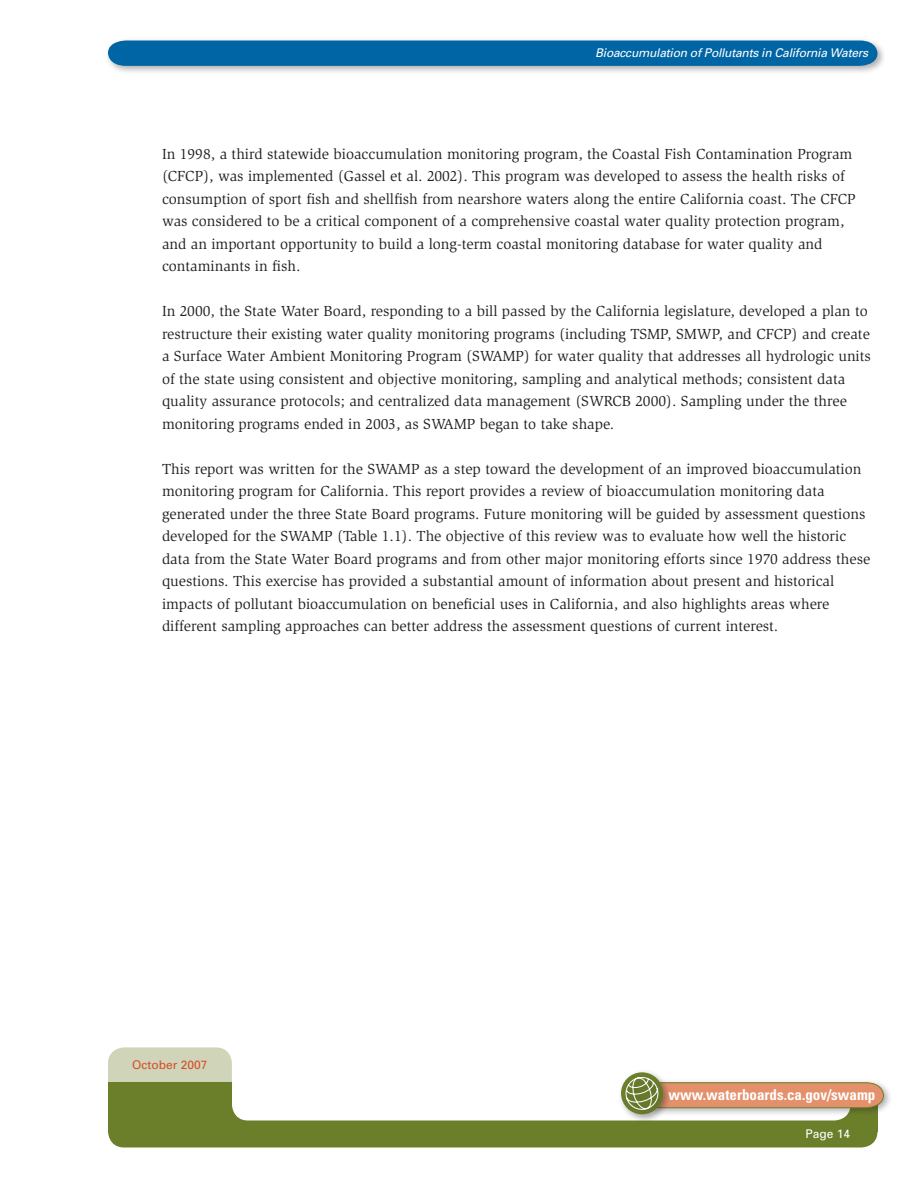
<style>
.page{position:relative;width:918px;height:1188px;background:#fff}
.page>*{position:absolute;margin:0;border:0;box-sizing:border-box;transform-origin:0 0}
.t1{font:15px/22.5px "Slimbach";color:#231f20}
.t2{font:700 condensed 15px "Univers";color:#fff}
.t3{font:italic 12px "Univers";letter-spacing:-.02em;color:#fff}
.t4{font:12px "Univers";color:#d34f29}
.t5{font:12px "Univers";color:#fff}
</style>
<div class="page">
<div style="left:108px;top:1047px;width:124px;height:54px;background:#d0d5b9;border-radius:16px"></div>
<div style="left:105px;top:37px;width:786px;height:46px;background:#231f20;opacity:.35"></div>
<div style="left:108px;top:41px;width:770px;height:25px;background:#0065a4"></div>
<div style="left:108px;top:1082px;width:770px;height:65px;background:#6b7f2a;border-radius:16px"></div>
<div style="left:232px;top:1042px;width:618px;height:78px;background:#fff;border-radius:16px"></div>
<div style="left:108px;top:1082px;width:124px;height:41px;background:#6b7f2a"></div>
<div style="left:640px;top:1079px;width:257px;height:46px;background:#231f20;opacity:.35"></div>
<div style="left:618px;top:1069px;width:59px;height:59px;background:#231f20;opacity:.35"></div>
<div style="left:621px;top:1073px;width:56px;height:56px;background:#231f20;opacity:.35"></div>
<svg style="left:625px;top:1076px;width:259px;height:34px"></svg>
<p class="t3" style="left:595px;top:46px;width:275px">Bioaccumulation of Pollutants in California Waters</p>
<p class="t1" style="left:162px;top:143px;width:695px">In 1998, a third statewide bioaccumulation monitoring program, the Coastal Fish Contamination Program (CFCP), was implemented (Gassel et al. 2002). This program was developed to assess the health risks of consumption of sport fish and shellfish from nearshore waters along the entire California coast. The CFCP was considered to be a critical component of a comprehensive coastal water quality protection program, and an important opportunity to build a long-term coastal monitoring database for water quality and contaminants in fish.</p>
<p class="t1" style="left:162px;top:300px;width:710px">In 2000, the State Water Board, responding to a bill passed by the California legislature, developed a plan to restructure their existing water quality monitoring programs (including TSMP, SMWP, and CFCP) and create a Surface Water Ambient Monitoring Program (SWAMP) for water quality that addresses all hydrologic units of the state using consistent and objective monitoring, sampling and analytical methods; consistent data quality assurance protocols; and centralized data management (SWRCB 2000). Sampling under the three monitoring programs ended in 2003, as SWAMP began to take shape.</p>
<p class="t1" style="left:162px;top:458px;width:710px">This report was written for the SWAMP as a step toward the development of an improved bioaccumulation monitoring program for California. This report provides a review of bioaccumulation monitoring data generated under the three State Board programs. Future monitoring will be guided by assessment questions developed for the SWAMP (Table 1.1). The objective of this review was to evaluate how well the historic data from the State Water Board programs and from other major monitoring efforts since 1970 address these questions. This exercise has provided a substantial amount of information about present and historical impacts of pollutant bioaccumulation on beneficial uses in California, and also highlights areas where different sampling approaches can better address the assessment questions of current interest.</p>
<p class="t4" style="left:132px;top:1057px;width:77px">October 2007</p>
<p class="t2" style="left:669px;top:1085px;width:208px">www.waterboards.ca.gov/swamp</p>
<p class="t5" style="left:805px;top:1127px;width:46px">Page 14</p>
</div>
